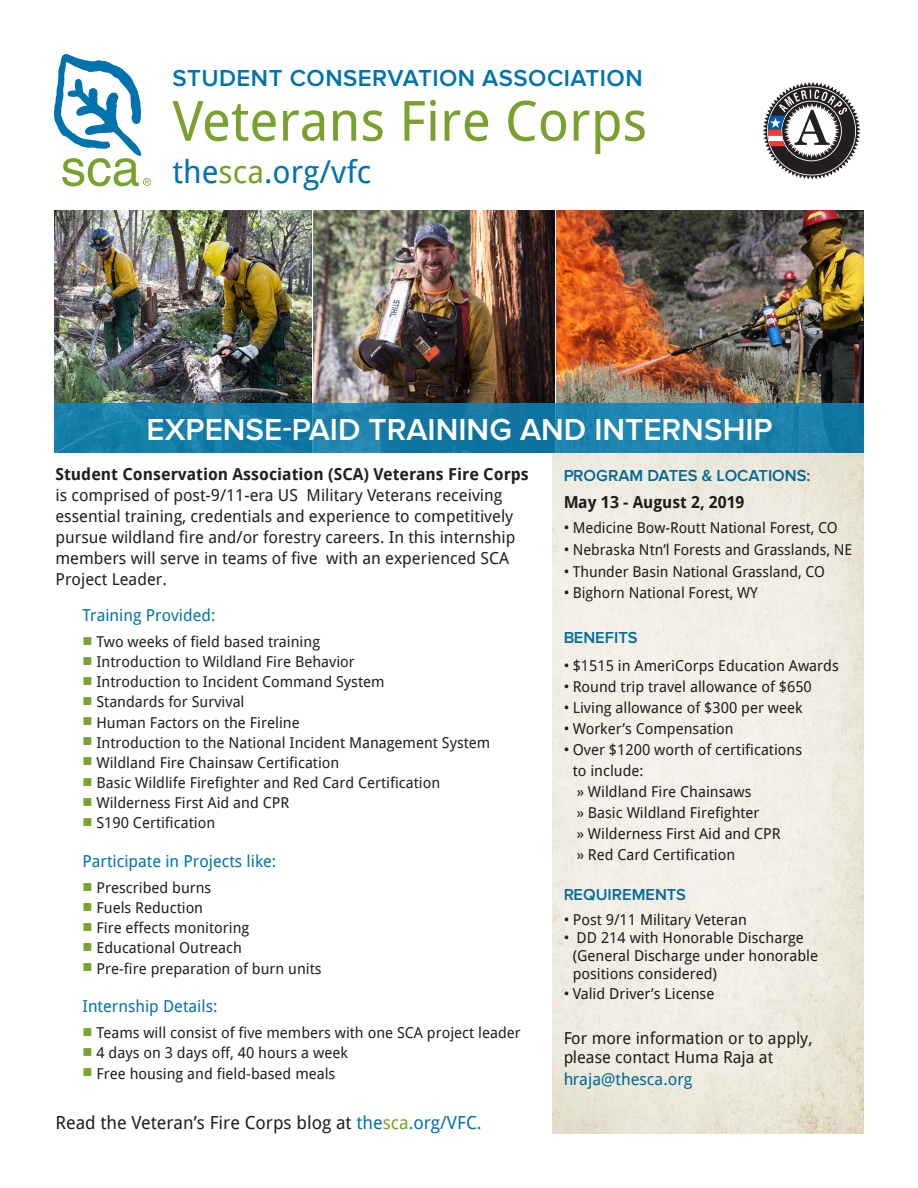
<style>
.page{position:relative;width:918px;height:1188px;background:#fff}
.page>*{position:absolute;margin:0;border:0;box-sizing:border-box;transform-origin:0 0}
.t1{font:55.5px "Droid Sans";color:#78a22d}
.t2{font:600 31.5px "Proxima Nova";color:#fff}
.t3{font:31.5px "Droid Sans";color:#0073ae}
.t4{font:600 24px "Proxima Nova";letter-spacing:.02em;color:#0073ae}
.t5{font:18px "Droid Sans";color:#231f20}
.t6{font:16.5px/21px "Droid Sans";color:#231f20}
.t7{font:16.5px "Droid Sans";color:#0073ae}
.t8{font:600 16.5px "Proxima Nova";color:#0073ae}
.t9{font:700 16.5px "Droid Sans";color:#231f20}
.t10{font:15px/21px "Droid Sans";color:#231f20}
.s1{color:#78a22d}
.s2{font-weight:700}
.s3{color:#0073ae}
</style>
<div class="page">
<img style="left:553px;top:452px;width:310px;height:682px">
<svg style="left:54px;top:54px;width:97px;height:132px"></svg>
<img style="left:314px;top:211px;width:240px;height:192px">
<img style="left:556px;top:211px;width:308px;height:192px">
<img style="left:54px;top:211px;width:258px;height:192px">
<svg style="left:763px;top:82px;width:98px;height:98px"></svg>
<svg style="left:54px;top:403px;width:810px;height:49px;background:#177ea9"></svg>
<p class="t4" style="left:173px;top:64px;width:472px">STUDENT CONSERVATION ASSOCIATION</p>
<p class="t1" style="left:173px;top:83px;width:476px">Veterans Fire Corps</p>
<p class="t3" style="left:173px;top:150px;width:200px">the<span class="s1">sca</span>.org/vfc</p>
<p class="t2" style="left:147px;top:411px;width:628px">EXPENSE-PAID TRAINING AND INTERNSHIP</p>
<p class="t6" style="left:56px;top:463px;width:475px"><span class="s2">Student Conservation Association (SCA) Veterans Fire Corps </span>is comprised of post-9/11-era US Military Veterans receiving essential training, credentials and experience to competitively pursue wildland fire and/or forestry careers. In this internship members will serve in teams of five with an experienced SCA Project Leader.</p>
<p class="t7" style="left:82px;top:604px;width:134px">Training Provided:</p>
<p class="t10" style="left:82px;top:631px;width:239px"><span class="s1">■</span> Two weeks of field based training</p>
<p class="t10" style="left:82px;top:651px;width:274px"><span class="s1">■</span> Introduction to Wildland Fire Behavior</p>
<p class="t10" style="left:82px;top:671px;width:304px"><span class="s1">■</span> Introduction to Incident Command System</p>
<p class="t10" style="left:82px;top:691px;width:164px"><span class="s1">■</span> Standards for Survival</p>
<p class="t10" style="left:82px;top:711px;width:219px"><span class="s1">■</span> Human Factors on the Fireline</p>
<p class="t10" style="left:82px;top:731px;width:409px"><span class="s1">■</span> Introduction to the National Incident Management System</p>
<p class="t10" style="left:82px;top:752px;width:258px"><span class="s1">■</span> Wildland Fire Chainsaw Certification</p>
<p class="t10" style="left:82px;top:772px;width:359px"><span class="s1">■</span> Basic Wildlife Firefighter and Red Card Certification</p>
<p class="t10" style="left:82px;top:792px;width:208px"><span class="s1">■</span> Wilderness First Aid and CPR</p>
<p class="t10" style="left:82px;top:812px;width:134px"><span class="s1">■</span> S190 Certification</p>
<p class="t7" style="left:82px;top:850px;width:195px">Participate in Projects like:</p>
<p class="t10" style="left:82px;top:877px;width:130px"><span class="s1">■</span> Prescribed burns</p>
<p class="t10" style="left:82px;top:897px;width:122px"><span class="s1">■</span> Fuels Reduction</p>
<p class="t10" style="left:82px;top:917px;width:168px"><span class="s1">■</span> Fire effects monitoring</p>
<p class="t10" style="left:82px;top:937px;width:161px"><span class="s1">■</span> Educational Outreach</p>
<p class="t10" style="left:82px;top:957px;width:241px"><span class="s1">■</span> Pre-fire preparation of burn units</p>
<p class="t7" style="left:82px;top:995px;width:136px">Internship Details:</p>
<p class="t10" style="left:82px;top:1022px;width:440px"><span class="s1">■</span> Teams will consist of five members with one SCA project leader</p>
<p class="t10" style="left:82px;top:1042px;width:267px"><span class="s1">■</span> 4 days on 3 days off, 40 hours a week</p>
<p class="t10" style="left:82px;top:1062px;width:254px"><span class="s1">■</span> Free housing and field-based meals</p>
<p class="t5" style="left:56px;top:1110px;width:428px">Read the Veteran’s Fire Corps blog at <span class="s3">the</span><span class="s1">sca</span><span class="s3">.org/VFC.</span></p>
<p class="t8" style="left:563px;top:466px;width:249px">PROGRAM DATES &amp; LOCATIONS:</p>
<p class="t9" style="left:563px;top:491px;width:183px">May 13 - August 2, 2019</p>
<p class="t10" style="left:563px;top:517px;width:276px">• Medicine Bow-Routt National Forest, CO</p>
<p class="t10" style="left:563px;top:539px;width:291px">• Nebraska Ntn’l Forests and Grasslands, NE</p>
<p class="t10" style="left:563px;top:560px;width:263px">• Thunder Basin National Grassland, CO</p>
<p class="t10" style="left:563px;top:582px;width:196px">• Bighorn National Forest, WY</p>
<p class="t8" style="left:563px;top:628px;width:76px">BENEFITS</p>
<p class="t10" style="left:563px;top:654px;width:277px">• $1515 in AmeriCorps Education Awards</p>
<p class="t10" style="left:563px;top:675px;width:250px">• Round trip travel allowance of $650</p>
<p class="t10" style="left:563px;top:696px;width:241px">• Living allowance of $300 per week</p>
<p class="t10" style="left:563px;top:717px;width:172px">• Worker’s Compensation</p>
<p class="t10" style="left:573px;top:738px;width:231px;text-indent:-10px">• Over $1200 worth of certifications to include:<br>» Wildland Fire Chainsaws<br>» Basic Wildland Firefighter<br>» Wilderness First Aid and CPR<br>» Red Card Certification</p>
<p class="t8" style="left:563px;top:885px;width:124px">REQUIREMENTS</p>
<p class="t10" style="left:563px;top:909px;width:185px">• Post 9/11 Military Veteran</p>
<p class="t10" style="left:573px;top:928px;width:247px;line-height:18px;text-indent:-10px">• DD 214 with Honorable Discharge (General Discharge under honorable positions considered)</p>
<p class="t10" style="left:563px;top:983px;width:153px">• Valid Driver’s License</p>
<p class="t6" style="left:563px;top:1027px;width:251px;line-height:19.8px">For more information or to apply, please contact Huma Raja at</p>
<p class="t7" style="left:563px;top:1068px;width:131px">hraja@thesca.org</p>
</div>
